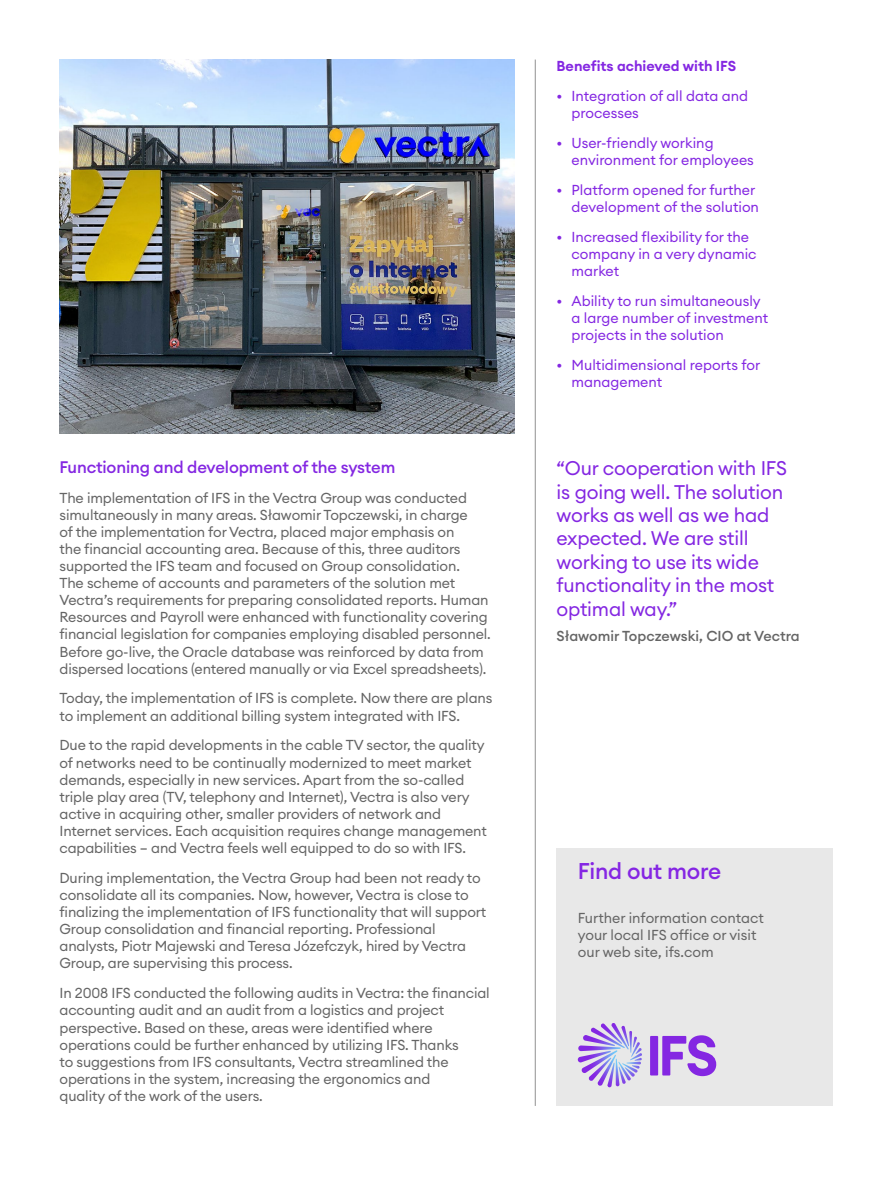
<style>
.page{position:relative;width:893px;height:1191px;background:#fff}
.page>*{position:absolute;margin:0;border:0;box-sizing:border-box;transform-origin:0 0}
.t1{font:500 22.5px "Euclid Circular A";letter-spacing:-.01em;color:#8526e3}
.t2{font:19.5px/23.4px "Euclid Circular A";letter-spacing:-.01em;color:#8427e2}
.t3{font:500 16.5px "Euclid Circular A";letter-spacing:-.01em;color:#8427e2}
.t4{font:14.25px/17.1px "Euclid Circular A";letter-spacing:-.01em;color:#656565}
.t5{font:14.25px/17.1px "Euclid Circular A";color:#8427e2}
.t6{font:500 14.25px "Euclid Circular A";color:#656565}
.t7{font:600 14.25px "Euclid Circular A";color:#8427e2}
</style>
<div class="page">
<hr style="left:535px;top:60px;width:1px;height:1046px;background:#919191">
<div style="left:556px;top:848px;width:277px;height:258px;background:#e8e8e8"></div>
<svg style="left:650px;top:1035px;width:66px;height:41px"></svg>
<svg style="left:578px;top:1023px;width:64px;height:63px"></svg>
<img style="left:60px;top:60px;width:454px;height:374px">
<p class="t3" style="left:60px;top:456px;width:337px">Functioning and development of the system</p>
<p class="t4" style="left:60px;top:489px;width:433px">The implementation of IFS in the Vectra Group was conducted simultaneously in many areas. Sławomir Topczewski, in charge<br>of the implementation for Vectra, placed major emphasis on<br>the financial accounting area. Because of this, three auditors supported the IFS team and focused on Group consolidation.<br>The scheme of accounts and parameters of the solution met Vectra’s requirements for preparing consolidated reports. Human Resources and Payroll were enhanced with functionality covering financial legislation for companies employing disabled personnel.<br>Before go-live, the Oracle database was reinforced by data from dispersed locations (entered manually or via Excel spreadsheets).</p>
<p class="t4" style="left:60px;top:689px;width:434px">Today, the implementation of IFS is complete. Now there are plans to implement an additional billing system integrated with IFS.</p>
<p class="t4" style="left:60px;top:736px;width:429px">Due to the rapid developments in the cable TV sector, the quality of networks need to be continually modernized to meet market demands, especially in new services. Apart from the so-called triple play area (TV, telephony and Internet), Vectra is also very active in acquiring other, smaller providers of network and Internet services. Each acquisition requires change management capabilities – and Vectra feels well equipped to do so with IFS.</p>
<p class="t4" style="left:60px;top:869px;width:428px">During implementation, the Vectra Group had been not ready to consolidate all its companies. Now, however, Vectra is close to finalizing the implementation of IFS functionality that will support Group consolidation and financial reporting. Professional analysts, Piotr Majewski and Teresa Józefczyk, hired by Vectra Group, are supervising this process.</p>
<p class="t4" style="left:60px;top:984px;width:432px">In 2008 IFS conducted the following audits in Vectra: the financial accounting audit and an audit from a logistics and project perspective. Based on these, areas were identified where operations could be further enhanced by utilizing IFS. Thanks<br>to suggestions from IFS consultants, Vectra streamlined the operations in the system, increasing the ergonomics and<br>quality of the work of the users.</p>
<p class="t7" style="left:556px;top:57px;width:181px">Benefits achieved with IFS</p>
<p class="t5" style="left:571px;top:87px;width:178px;text-indent:-15px">• Integration of all data and processes</p>
<p class="t5" style="left:571px;top:134px;width:184px;text-indent:-15px">• User-friendly working environment for employees</p>
<p class="t5" style="left:556px;top:181px;width:204px;text-align:right">• Platform opened for further development of the solution</p>
<p class="t5" style="left:571px;top:228px;width:187px;text-indent:-15px">• Increased flexibility for the company in a very dynamic market</p>
<p class="t5" style="left:571px;top:292px;width:198px;text-indent:-15px">• Ability to run simultaneously a large number of investment projects in the solution</p>
<p class="t5" style="left:571px;top:356px;width:190px;text-indent:-15px">• Multidimensional reports for management</p>
<h2 class="t2" style="left:556px;top:456px;width:232px">“Our cooperation with IFS is going well. The solution works as well as we had expected. We are still working to use its wide functionality in the most optimal way.”</h2>
<p class="t6" style="left:556px;top:627px;width:245px">Sławomir Topczewski, CIO at Vectra</p>
<h1 class="t1" style="left:578px;top:857px;width:145px">Find out more</h1>
<p class="t4" style="left:578px;top:909px;width:188px">Further information contact your local IFS office or visit our web site, ifs.com</p>
</div>
